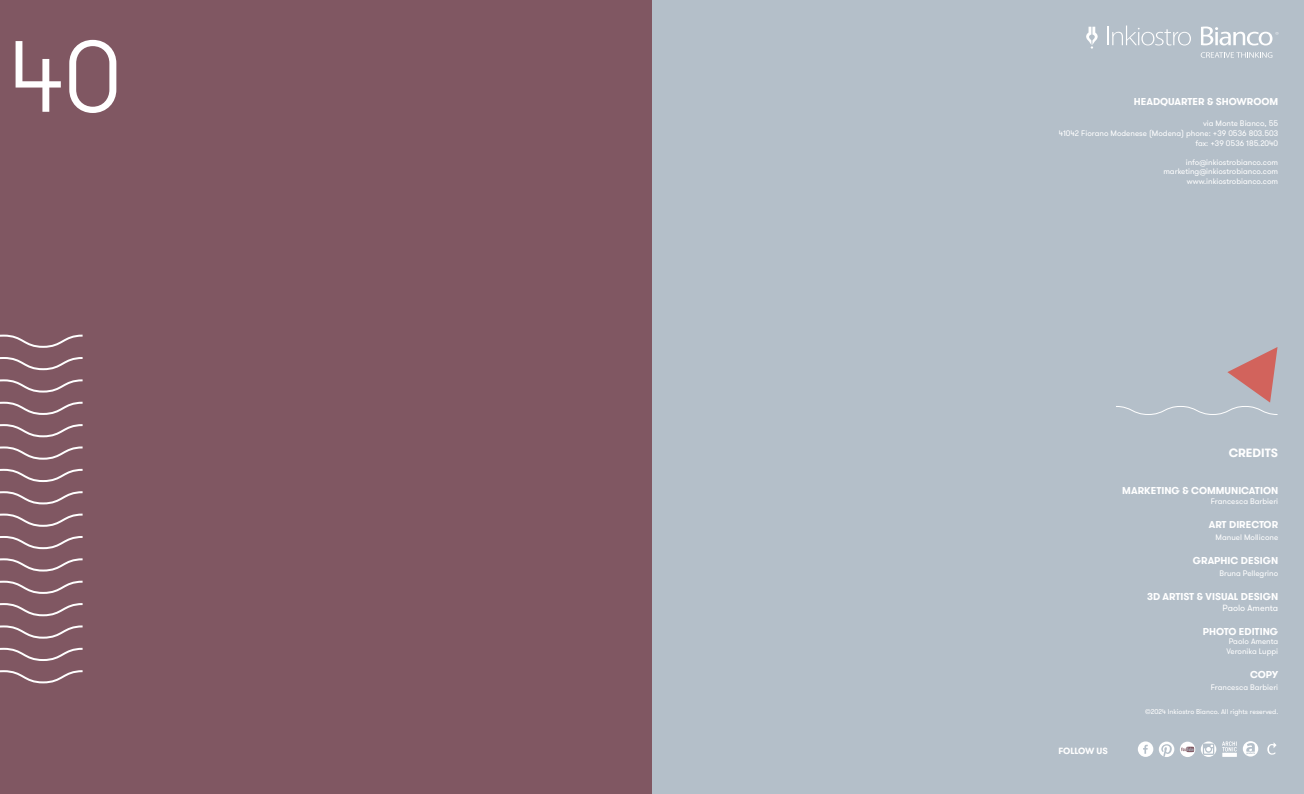
<style>
.page{position:relative;width:1304px;height:794px;background:#fff}
.page>*{position:absolute;margin:0;border:0;box-sizing:border-box;transform-origin:0 0}
.t1{font:300 101px "GT Walsheim";color:#fff}
.t2{font:700 12px "GT Walsheim";color:#fff}
.t3{font:700 10px "GT Walsheim";color:#fff}
.t4{font:9px "GT Walsheim";color:#fff}
.t5{font:700 9px "GT Walsheim";color:#fff}
.t6{font:8px/9.6px "GT Walsheim";color:#fff;text-align:right}
.t7{font:7px "GT Walsheim";color:#fff}
</style>
<div class="page">
<div style="left:0;top:0;width:652px;height:794px;background:#805762"></div>
<div style="left:652px;top:0;width:652px;height:794px;background:#b4bfc9"></div>
<svg style="left:1116px;top:347px;width:162px;height:68px"></svg>
<svg style="left:1086px;top:27px;width:12px;height:22px"></svg>
<svg style="left:1108px;top:26px;width:83px;height:19px"></svg>
<svg style="left:1201px;top:27px;width:77px;height:18px"></svg>
<svg style="left:1201px;top:52px;width:71px;height:6px"></svg>
<svg style="left:1138px;top:741px;width:15px;height:16px"></svg>
<div style="left:1180px;top:741px;width:15px;height:16px;background:#fff;border-radius:50%"></div>
<svg style="left:1181px;top:746px;width:13px;height:6px"></svg>
<svg style="left:1159px;top:741px;width:15px;height:16px"></svg>
<svg style="left:1201px;top:741px;width:15px;height:16px"></svg>
<svg style="left:1222px;top:741px;width:15px;height:16px"></svg>
<svg style="left:1243px;top:741px;width:15px;height:15px"></svg>
<svg style="left:1267px;top:742px;width:9px;height:12px"></svg>
<svg style="left:0;top:334px;width:83px;height:350px"></svg>
<h1 class="t1" style="left:9px;top:13px;width:115px">40</h1>
<p class="t3" style="left:1134px;top:95px;width:146px">HEADQUARTER &amp; SHOWROOM</p>
<p class="t6" style="left:1059px;top:119px;width:221px">via Monte Bianco, 55<br>41042 Fiorano Modenese (Modena) phone: +39 0536 803.503 fax: +39 0536 185.2040</p>
<p class="t6" style="left:1163px;top:157px;width:116px">info@inkiostrobianco.com marketing@inkiostrobianco.com www.inkiostrobianco.com</p>
<p class="t5" style="left:1058px;top:744px;width:51px">FOLLOW US</p>
<h2 class="t2" style="left:1229px;top:445px;width:51px">CREDITS</h2>
<p class="t3" style="left:1122px;top:484px;width:157px">MARKETING &amp; COMMUNICATION</p>
<p class="t6" style="left:1211px;top:496px;width:69px">Francesca Barbieri</p>
<p class="t3" style="left:1209px;top:518px;width:71px">ART DIRECTOR</p>
<p class="t6" style="left:1216px;top:532px;width:64px">Manuel Mollicone</p>
<p class="t3" style="left:1193px;top:554px;width:87px">GRAPHIC DESIGN</p>
<p class="t6" style="left:1219px;top:568px;width:60px">Bruna Pellegrino</p>
<p class="t3" style="left:1147px;top:590px;width:133px">3D ARTIST &amp; VISUAL DESIGN</p>
<p class="t4" style="left:1223px;top:602px;width:57px">Paolo Amenta</p>
<p class="t3" style="left:1203px;top:625px;width:77px">PHOTO EDITING</p>
<p class="t6" style="left:1227px;top:637px;width:53px;text-align:left">Paolo Amenta<br>Veronika Luppi</p>
<p class="t3" style="left:1250px;top:668px;width:30px">COPY</p>
<p class="t6" style="left:1211px;top:682px;width:69px">Francesca Barbieri</p>
<p class="t7" style="left:1145px;top:707px;width:135px">©2024 Inkiostro Bianco. All rights reserved.</p>
</div>
